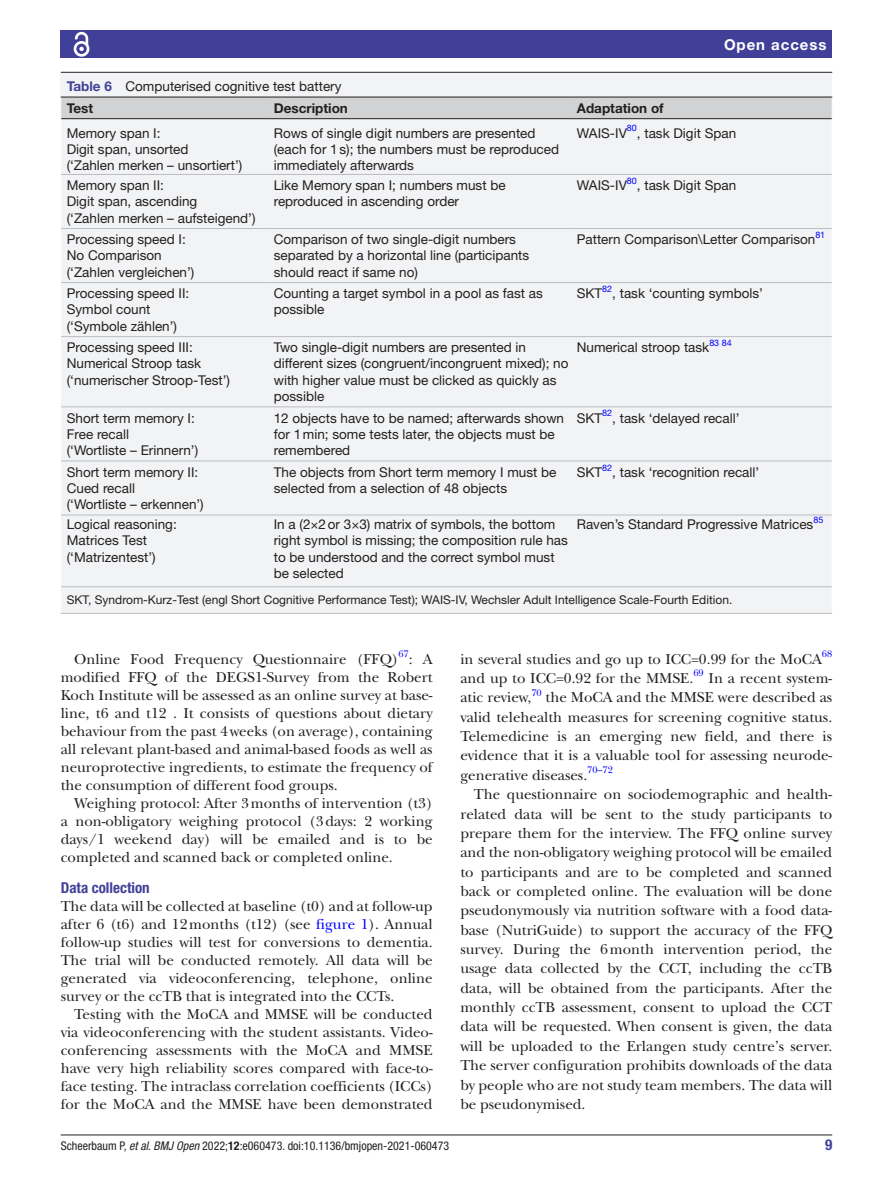
<style>
.page{position:relative;width:893px;height:1191px;background:#fff}
.page>*{position:absolute;margin:0;border:0;box-sizing:border-box;transform-origin:0 0}
.t1{font:15px/19.4px "New Baskerville";color:#231f20;text-align:justify}
.t2{font:700 condensed 15px "Helvetica Neue LT Std";color:#414099}
.t3{font:700 15px "Helvetica Neue LT Std";letter-spacing:.065em;color:#fff}
.t4{font:13.5px/16.2px "Helvetica Neue LT Std";color:#231f20}
.t5{font:700 13.5px "Helvetica Neue LT Std";color:#231f20}
.t6{font:12px "Helvetica Neue LT Std";color:#231f20}
.t7{font:condensed 12px "Helvetica Neue LT Std";color:#231f20}
.t8{font:9.9px "New Baskerville";color:#00f}
.t9{font:9px "Helvetica Neue LT Std";color:#00f}
.s1{font-weight:700;color:#414099}
.s2{font-weight:700}
.s3{color:#00f}
.s4{font-style:italic}
</style>
<div class="page">
<hr style="left:61px;top:1134px;width:771px;height:1px;background:#231f20">
<div style="left:61px;top:31px;width:771px;height:27px;background:#414099"></div>
<svg style="left:73px;top:31px;width:17px;height:26px"></svg>
<div style="left:61px;top:73px;width:771px;height:540px;background:#f2f3f4"></div>
<hr style="left:61px;top:72px;width:771px;height:1px;background:#231f20">
<hr style="left:61px;top:174px;width:207px;height:1px;background:#bcbdc0">
<hr style="left:268px;top:174px;width:303px;height:1px;background:#bcbdc0">
<hr style="left:571px;top:174px;width:261px;height:1px;background:#bcbdc0">
<hr style="left:61px;top:228px;width:207px;height:1px;background:#bcbdc0">
<hr style="left:268px;top:228px;width:303px;height:1px;background:#bcbdc0">
<hr style="left:571px;top:228px;width:261px;height:1px;background:#bcbdc0">
<hr style="left:61px;top:282px;width:207px;height:1px;background:#bcbdc0">
<hr style="left:268px;top:282px;width:303px;height:1px;background:#bcbdc0">
<hr style="left:571px;top:282px;width:261px;height:1px;background:#bcbdc0">
<hr style="left:61px;top:336px;width:207px;height:1px;background:#bcbdc0">
<hr style="left:268px;top:336px;width:303px;height:1px;background:#bcbdc0">
<hr style="left:571px;top:336px;width:261px;height:1px;background:#bcbdc0">
<hr style="left:61px;top:406px;width:207px;height:1px;background:#bcbdc0">
<hr style="left:268px;top:406px;width:303px;height:1px;background:#bcbdc0">
<hr style="left:571px;top:406px;width:261px;height:1px;background:#bcbdc0">
<hr style="left:61px;top:461px;width:207px;height:1px;background:#bcbdc0">
<hr style="left:268px;top:461px;width:303px;height:1px;background:#bcbdc0">
<hr style="left:571px;top:461px;width:261px;height:1px;background:#bcbdc0">
<hr style="left:61px;top:515px;width:207px;height:1px;background:#bcbdc0">
<hr style="left:268px;top:515px;width:303px;height:1px;background:#bcbdc0">
<hr style="left:268px;top:586px;width:303px;height:1px;background:#bcbdc0">
<hr style="left:571px;top:515px;width:261px;height:1px;background:#bcbdc0">
<hr style="left:571px;top:586px;width:261px;height:1px;background:#bcbdc0">
<hr style="left:61px;top:586px;width:207px;height:1px;background:#bcbdc0">
<hr style="left:61px;top:613px;width:207px;height:1px;background:#bcbdc0">
<hr style="left:268px;top:613px;width:303px;height:1px;background:#bcbdc0">
<hr style="left:571px;top:613px;width:261px;height:1px;background:#bcbdc0">
<svg style="left:60px;top:97px;width:773px;height:22px;background:#c6c7c9"></svg>
<p class="t4" style="left:67px;top:75px;width:276px;line-height:22px"><span class="s1">Table 6</span> Computerised cognitive test battery<br><span class="s2">Test</span></p>
<p class="t5" style="left:274px;top:99px;width:76px">Description</p>
<p class="t5" style="left:577px;top:99px;width:88px">Adaptation of</p>
<p class="t3" style="left:724px;top:35px;width:104px">Open access</p>
<p class="t4" style="left:67px;top:124px;width:177px">Memory span I:<br>Digit span, unsorted<br>(‘Zahlen merken – unsortiert’)</p>
<p class="t4" style="left:274px;top:124px;width:287px">Rows of single digit numbers are presented (each for 1s); the numbers must be reproduced immediately afterwards</p>
<p class="t4" style="left:577px;top:124px;width:161px">WAIS-IV<sup>80</sup>, task Digit Span</p>
<p class="t4" style="left:67px;top:177px;width:190px">Memory span II:<br>Digit span, ascending<br>(‘Zahlen merken – aufsteigend’)</p>
<p class="t4" style="left:274px;top:177px;width:233px">Like Memory span I; numbers must be reproduced in ascending order</p>
<p class="t4" style="left:577px;top:177px;width:161px">WAIS-IV<sup>80</sup>, task Digit Span</p>
<p class="t4" style="left:67px;top:231px;width:129px">Processing speed I:<br>No Comparison (‘Zahlen vergleichen’)</p>
<p class="t4" style="left:274px;top:231px;width:257px">Comparison of two single-digit numbers separated by a horizontal line (participants should react if same no)</p>
<p class="t4" style="left:577px;top:231px;width:240px">Pattern Comparison\Letter Comparison</p>
<p class="t9" style="left:815px;top:229px;width:11px">81</p>
<p class="t4" style="left:67px;top:285px;width:124px">Processing speed II:<br>Symbol count (‘Symbole zählen’)</p>
<p class="t4" style="left:274px;top:285px;width:271px">Counting a target symbol in a pool as fast as possible</p>
<p class="t4" style="left:577px;top:285px;width:188px">SKT<sup>82</sup>, task ‘counting symbols’</p>
<p class="t4" style="left:67px;top:339px;width:165px">Processing speed III:<br>Numerical Stroop task (‘numerischer Stroop-Test’)</p>
<p class="t4" style="left:274px;top:339px;width:296px">Two single-digit numbers are presented in different sizes (congruent/incongruent mixed); no with higher value must be clicked as quickly as possible</p>
<p class="t4" style="left:577px;top:339px;width:134px">Numerical stroop task</p>
<p class="t9" style="left:709px;top:337px;width:24px">83 84</p>
<p class="t4" style="left:67px;top:409px;width:133px">Short term memory I:<br>Free recall<br>(‘Wortliste – Erinnern’)</p>
<p class="t4" style="left:274px;top:409px;width:292px">12 objects have to be named; afterwards shown for 1min; some tests later, the objects must be remembered</p>
<p class="t4" style="left:577px;top:409px;width:164px">SKT<sup>82</sup>, task ‘delayed recall’</p>
<p class="t4" style="left:67px;top:463px;width:138px">Short term memory II:<br>Cued recall<br>(‘Wortliste – erkennen’)</p>
<p class="t4" style="left:274px;top:463px;width:284px">The objects from Short term memory I must be selected from a selection of 48 objects</p>
<p class="t4" style="left:577px;top:463px;width:184px">SKT<sup>82</sup>, task ‘recognition recall’</p>
<p class="t4" style="left:67px;top:516px;width:112px">Logical reasoning:<br>Matrices Test (‘Matrizentest’)</p>
<p class="t4" style="left:274px;top:516px;width:296px">In a (2×2or 3×3) matrix of symbols, the bottom right symbol is missing; the composition rule has to be understood and the correct symbol must be selected</p>
<p class="t4" style="left:577px;top:516px;width:238px">Raven’s Standard Progressive Matrices</p>
<p class="t9" style="left:813px;top:514px;width:11px">85</p>
<p class="t6" style="left:67px;top:593px;width:667px">SKT, Syndrom-Kurz-Test (engl Short Cognitive Performance Test); WAIS-IV, Wechsler Adult Intelligence Scale-Fourth Edition.</p>
<p class="t8" style="left:398px;top:648px;width:12px">67</p>
<p class="t1" style="left:61px;top:650px;width:373px;line-height:18px;text-indent:348px">: A modified FFQ of the DEGS1-Survey from the Robert Koch Institute will be assessed as an online survey at base&shy;line, t6 and t12 . It consists of questions about dietary behaviour from the past 4weeks (on average), containing all relevant plant-based and animal-based foods as well as neuroprotective ingredients, to estimate the frequency of the consumption of different food groups.</p>
<p class="t1" style="left:61px;top:794px;width:373px;line-height:18px;text-indent:14px">Weighing protocol: After 3months of intervention (t3) a non-obligatory weighing protocol (3days: 2 working days/1 weekend day) will be emailed and is to be completed and scanned back or completed online.</p>
<p class="t2" style="left:61px;top:879px;width:91px">Data collection</p>
<p class="t1" style="left:61px;top:897px;width:373px;line-height:18px">The data will be collected at baseline (t0) and at follow-up after 6 (t6) and 12months (t12) (see <span class="s3">figure 1</span>). Annual follow-up studies will test for conversions to dementia.<br>The trial will be conducted remotely. All data will be generated via videoconferencing, telephone, online survey or the ccTB that is integrated into the CCTs.</p>
<p class="t1" style="left:61px;top:1005px;width:373px;line-height:18px;text-indent:14px">Testing with the MoCA and MMSE will be conducted via videoconferencing with the student assistants. Video&shy;conferencing assessments with the MoCA and MMSE have very high reliability scores compared with face-to&shy;face testing. The intraclass correlation coefficients (ICCs) for the MoCA and the MMSE have been demonstrated</p>
<p class="t1" style="left:74px;top:649px;width:326px">Online Food Frequency Questionnaire (FFQ)</p>
<p class="t1" style="left:460px;top:649px;width:363px">in several studies and go up to ICC=0.99 for the MoCA</p>
<p class="t8" style="left:822px;top:648px;width:12px">68</p>
<p class="t1" style="left:460px;top:668px;width:373px">and up to ICC=0.92 for the MMSE.<sup>69</sup> In a recent system&shy;atic review,</p>
<p class="t8" style="left:531px;top:686px;width:12px">70</p>
<p class="t1" style="left:460px;top:688px;width:373px;text-indent:85px">the MoCA and the MMSE were described as valid telehealth measures for screening cognitive status.<br>Telemedicine is an emerging new field, and there is evidence that it is a valuable tool for assessing neurode&shy;generative diseases.<sup>70–72</sup></p>
<p class="t1" style="left:460px;top:784px;width:373px;text-indent:14px">The questionnaire on sociodemographic and health&shy;related data will be sent to the study participants to prepare them for the interview. The FFQ online survey and the non-obligatory weighing protocol will be emailed to participants and are to be completed and scanned back or completed online. The evaluation will be done pseudonymously via nutrition software with a food data&shy;base (NutriGuide) to support the accuracy of the FFQ survey. During the 6month intervention period, the usage data collected by the CCT, including the ccTB data, will be obtained from the participants. After the monthly ccTB assessment, consent to upload the CCT data will be requested. When consent is given, the data will be uploaded to the Erlangen study centre’s server.<br>The server configuration prohibits downloads of the data by people who are not study team members. The data will be pseudonymised.</p>
<p class="t7" style="left:61px;top:1138px;width:390px">Scheerbaum P, <span class="s4">et al</span>. <span class="s4">BMJ Open</span> 2022;<span class="s2">12</span>:e060473. doi:10.1136/bmjopen-2021-060473</p>
<p class="t2" style="left:825px;top:1135px;width:9px">9</p>
</div>
